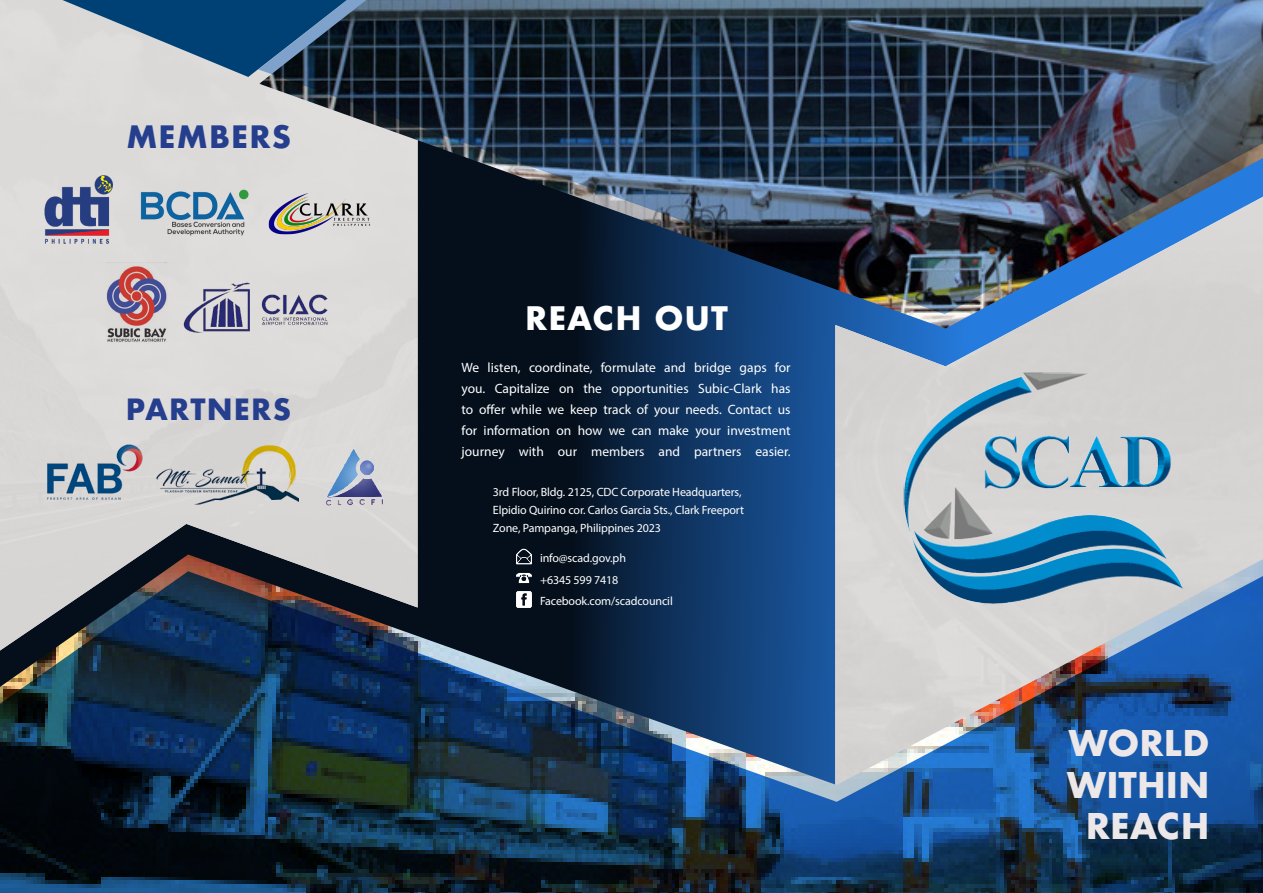
<style>
.page{position:relative;width:1263px;height:893px;background:#fff}
.page>*{position:absolute;margin:0;border:0;box-sizing:border-box;transform-origin:0 0}
.t1{font:700 34.5px "Futura";color:#ece7e8}
.t2{font:700 31.5px "Futura";letter-spacing:.03em;color:#fff}
.t3{font:700 30px "Futura";letter-spacing:.04em;color:#253f8e}
.t4{font:700 28.5px "Futura";letter-spacing:.04em;color:#253f8e}
.t5{font:13.5px/21px "Myriad Pro";color:#fff;text-align:justify}
.t6{font:12px/18px "Myriad Pro";letter-spacing:-.01em;color:#fff}
</style>
<div class="page">
<svg style="left:418px;top:328px;width:417px;height:226px;background:#0c2749"></svg>
<div style="left:0;top:0;width:418px;height:554px;background:#dcd9d9"></div>
<div style="left:835px;top:328px;width:428px;height:226px;background:#d5d2d2"></div>
<img style="left:206px;top:265px;width:140px;height:77px">
<img style="left:0;top:554px;width:1263px;height:17px">
<img style="left:259px;top:314px;width:1004px;height:14px">
<img style="left:258px;top:0;width:1005px;height:314px">
<svg style="left:0;top:571px;width:1263px;height:322px;background:#284666"></svg>
<svg style="left:62px;top:0;width:285px;height:77px;background:#547794"></svg>
<img style="left:137px;top:187px;width:117px;height:51px">
<img style="left:269px;top:163px;width:102px;height:102px">
<img style="left:38px;top:173px;width:78px;height:73px">
<img style="left:94px;top:263px;width:112px;height:79px">
<img style="left:27px;top:437px;width:130px;height:74px">
<img style="left:157px;top:435px;width:141px;height:69px">
<img style="left:892px;top:337px;width:304px;height:304px">
<img style="left:516px;top:549px;width:15px;height:15px">
<img style="left:516px;top:570px;width:15px;height:16px">
<img style="left:516px;top:592px;width:15px;height:15px">
<img style="left:291px;top:448px;width:103px;height:58px">
<p class="t3" style="left:126px;top:115px;width:166px">MEMBERS</p>
<p class="t4" style="left:126px;top:389px;width:167px">PARTNERS</p>
<p class="t2" style="left:525px;top:295px;width:204px">REACH OUT</p>
<p class="t5" style="left:462px;top:357px;width:330px">We listen, coordinate, formulate and bridge gaps for you. Capitalize on the opportunities Subic-Clark has to offer while we keep track of your needs. Contact us for information on how we can make your investment journey with our members and partners easier.</p>
<p class="t6" style="left:493px;top:483px;width:253px">3rd Floor, Bldg. 2125, CDC Corporate Headquarters,<br>Elpidio Quirino cor. Carlos Garcia Sts., Clark Freeport<br>Zone, Pampanga, Philippines 2023</p>
<p class="t6" style="left:540px;top:549px;width:87px">info@scad.gov.ph</p>
<p class="t6" style="left:540px;top:570px;width:80px">+6345 599 7418</p>
<p class="t6" style="left:540px;top:592px;width:134px">Facebook.com/scadcouncil</p>
<p class="t1" style="left:1068px;top:718px;width:142px">WORLD</p>
<p class="t1" style="left:1067px;top:760px;width:144px">WITHIN</p>
<p class="t1" style="left:1086px;top:801px;width:125px">REACH</p>
</div>
